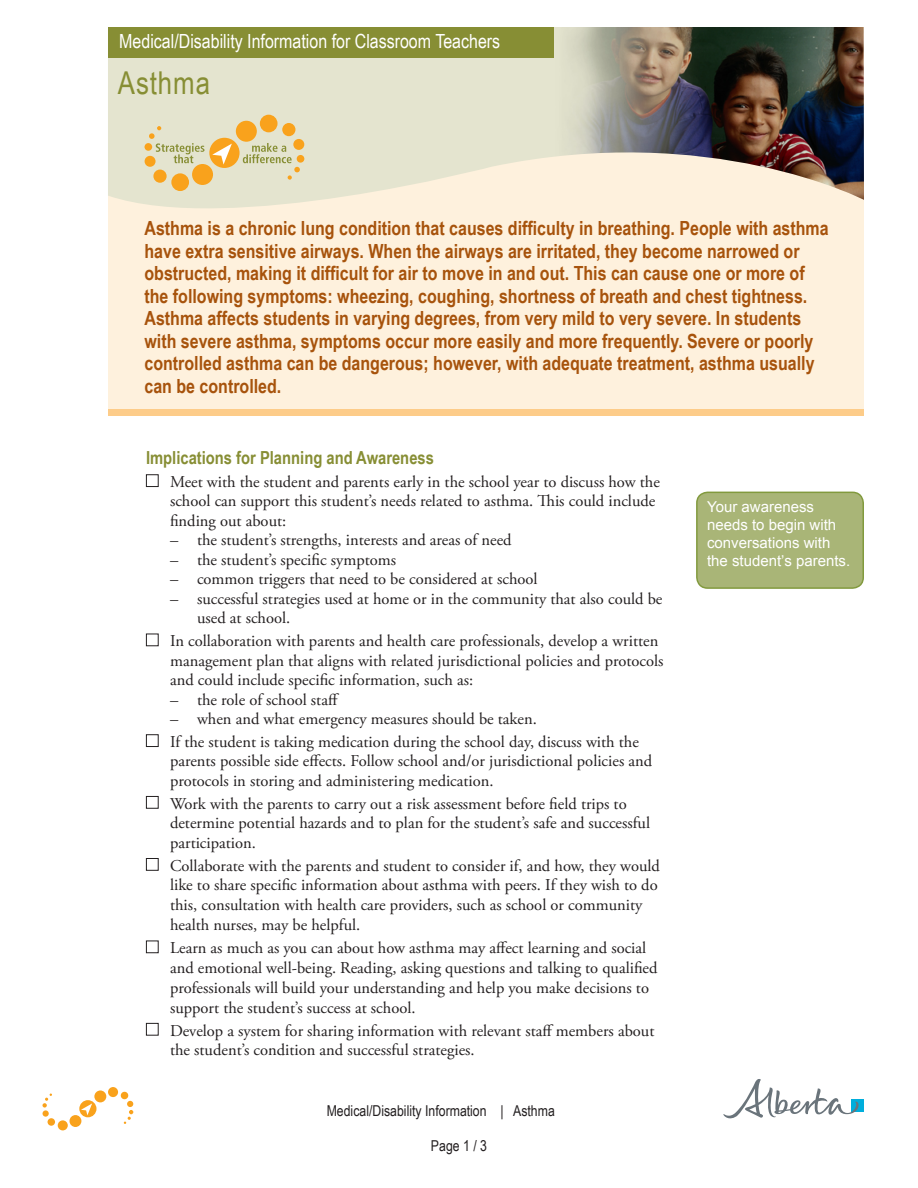
<style>
.page{position:relative;width:918px;height:1188px;background:#fff}
.page>*{position:absolute;margin:0;border:0;box-sizing:border-box;transform-origin:0 0}
.t1{font:31.5px "Arial Narrow";letter-spacing:.03em;color:#878e34}
.t2{font:700 19.5px/22.5px "Arial Narrow";color:#a7530c}
.t3{font:19.5px "Arial Narrow";color:#fff}
.t4{font:700 18px "Arial Narrow";color:#878e34}
.t5{font:16.5px/19.5px "Adobe Garamond Pro";color:#231f20}
.t6{font:15px/18px "Arial";color:#fff}
.t7{font:15px "Arial Narrow";color:#231f20}
</style>
<div class="page">
<div style="left:79px;top:1100px;width:17px;height:17px;background:#f9a21c;border-radius:50%"></div>
<div style="left:70px;top:1115px;width:11px;height:12px;background:#f9a21c;border-radius:50%"></div>
<div style="left:58px;top:1120px;width:10px;height:10px;background:#f9a21c;border-radius:50%"></div>
<div style="left:48px;top:1118px;width:7px;height:8px;background:#f9a21c;border-radius:50%"></div>
<div style="left:43px;top:1110px;width:6px;height:7px;background:#f9a21c;border-radius:50%"></div>
<svg style="left:42px;top:1094px;width:10px;height:14px"></svg>
<div style="left:94px;top:1090px;width:12px;height:12px;background:#f9a21c;border-radius:50%"></div>
<div style="left:108px;top:1087px;width:10px;height:10px;background:#f9a21c;border-radius:50%"></div>
<div style="left:121px;top:1092px;width:7px;height:7px;background:#f9a21c;border-radius:50%"></div>
<svg style="left:124px;top:1101px;width:9px;height:23px"></svg>
<svg style="left:81px;top:1103px;width:11px;height:12px"></svg>
<div style="left:697px;top:492px;width:166px;height:96px;background:#a9b577;border-radius:11px"></div>
<div style="left:696px;top:492px;width:168px;height:97px;border:2px solid #829a3e;border-radius:11px"></div>
<div style="left:146px;top:474px;width:13px;height:13px;border:1px solid #231f20"></div>
<div style="left:146px;top:634px;width:13px;height:12px;border:1px solid #231f20"></div>
<div style="left:146px;top:734px;width:13px;height:13px;border:1px solid #231f20"></div>
<div style="left:146px;top:796px;width:13px;height:13px;border:1px solid #231f20"></div>
<div style="left:146px;top:858px;width:13px;height:13px;border:1px solid #231f20"></div>
<div style="left:146px;top:941px;width:13px;height:12px;border:1px solid #231f20"></div>
<div style="left:146px;top:1023px;width:13px;height:13px;border:1px solid #231f20"></div>
<div style="left:108px;top:108px;width:756px;height:305px;background:#fef1dd"></div>
<svg style="left:108px;top:58px;width:445px;height:150px;background:#e7e5d0"></svg>
<img style="left:553px;top:27px;width:311px;height:173px">
<div style="left:108px;top:27px;width:445px;height:31px;background:#878e34"></div>
<div style="left:108px;top:409px;width:756px;height:7px;background:#fdcc89"></div>
<div style="left:209px;top:138px;width:31px;height:30px;background:#f9a21c;border-radius:50%"></div>
<div style="left:192px;top:164px;width:21px;height:21px;background:#f9a21c;border-radius:50%"></div>
<div style="left:171px;top:173px;width:18px;height:18px;background:#f9a21c;border-radius:50%"></div>
<div style="left:153px;top:170px;width:14px;height:13px;background:#f9a21c;border-radius:50%"></div>
<div style="left:145px;top:156px;width:11px;height:11px;background:#f9a21c;border-radius:50%"></div>
<div style="left:145px;top:143px;width:7px;height:8px;background:#f9a21c;border-radius:50%"></div>
<div style="left:236px;top:121px;width:21px;height:21px;background:#f9a21c;border-radius:50%"></div>
<div style="left:260px;top:115px;width:18px;height:17px;background:#f9a21c;border-radius:50%"></div>
<div style="left:282px;top:123px;width:13px;height:13px;background:#f9a21c;border-radius:50%"></div>
<div style="left:293px;top:139px;width:11px;height:11px;background:#f9a21c;border-radius:50%"></div>
<div style="left:297px;top:155px;width:7px;height:8px;background:#f9a21c;border-radius:50%"></div>
<svg style="left:212px;top:144px;width:20px;height:21px"></svg>
<svg style="left:149px;top:126px;width:56px;height:37px;background:#dad7b5"></svg>
<svg style="left:243px;top:143px;width:57px;height:37px;background:#d8d5b2"></svg>
<div style="left:851px;top:1099px;width:13px;height:13px;background:#00aedc"></div>
<svg style="left:723px;top:1079px;width:136px;height:39px"></svg>
<p class="t3" style="left:119px;top:27px;width:382px">Medical/Disability Information for Classroom Teachers</p>
<p class="t1" style="left:118px;top:60px;width:94px">Asthma</p>
<p class="t2" style="left:145px;top:216px;width:686px">Asthma is a chronic lung condition that causes difficulty in breathing. People with asthma have extra sensitive airways. When the airways are irritated, they become narrowed or obstructed, making it difficult for air to move in and out. This can cause one or more of the following symptoms: wheezing, coughing, shortness of breath and chest tightness.<br>Asthma affects students in varying degrees, from very mild to very severe. In students with severe asthma, symptoms occur more easily and more frequently. Severe or poorly controlled asthma can be dangerous; however, with adequate treatment, asthma usually can be controlled.</p>
<p class="t4" style="left:146px;top:444px;width:289px">Implications for Planning and Awareness</p>
<p class="t5" style="left:170px;top:473px;width:491px">Meet with the student and parents early in the school year to discuss how the school can support this student’s needs related to asthma. This could include finding out about:</p>
<p class="t5" style="left:170px;top:531px;width:343px">– the student’s strengths, interests and areas of need</p>
<p class="t5" style="left:170px;top:551px;width:228px">– the student’s specific symptoms</p>
<p class="t5" style="left:170px;top:570px;width:369px">– common triggers that need to be considered at school</p>
<p class="t5" style="left:197px;top:590px;width:467px;text-indent:-27px">– successful strategies used at home or in the community that also could be used at school.</p>
<p class="t5" style="left:170px;top:632px;width:495px">In collaboration with parents and health care professionals, develop a written management plan that aligns with related jurisdictional policies and protocols and could include specific information, such as:</p>
<p class="t5" style="left:170px;top:690px;width:171px">– the role of school staff</p>
<p class="t5" style="left:170px;top:710px;width:368px">– when and what emergency measures should be taken.</p>
<p class="t5" style="left:170px;top:733px;width:484px">If the student is taking medication during the school day, discuss with the parents possible side effects. Follow school and/or jurisdictional policies and protocols in storing and administering medication.</p>
<p class="t5" style="left:170px;top:794px;width:482px">Work with the parents to carry out a risk assessment before field trips to determine potential hazards and to plan for the student’s safe and successful participation.</p>
<p class="t5" style="left:170px;top:856px;width:491px">Collaborate with the parents and student to consider if, and how, they would like to share specific information about asthma with peers. If they wish to do this, consultation with health care providers, such as school or community health nurses, may be helpful.</p>
<p class="t5" style="left:170px;top:939px;width:489px">Learn as much as you can about how asthma may affect learning and social and emotional well-being. Reading, asking questions and talking to qualified professionals will build your understanding and help you make decisions to support the student’s success at school.</p>
<p class="t5" style="left:170px;top:1021px;width:486px">Develop a system for sharing information with relevant staff members about the student’s condition and successful strategies.</p>
<p class="t7" style="left:327px;top:1099px;width:230px">Medical/Disability Information | Asthma</p>
<p class="t7" style="left:431px;top:1135px;width:58px">Page 1 / 3</p>
<p class="t6" style="left:707px;top:498px;width:145px">Your awareness needs to begin with conversations with the student’s parents.</p>
</div>
